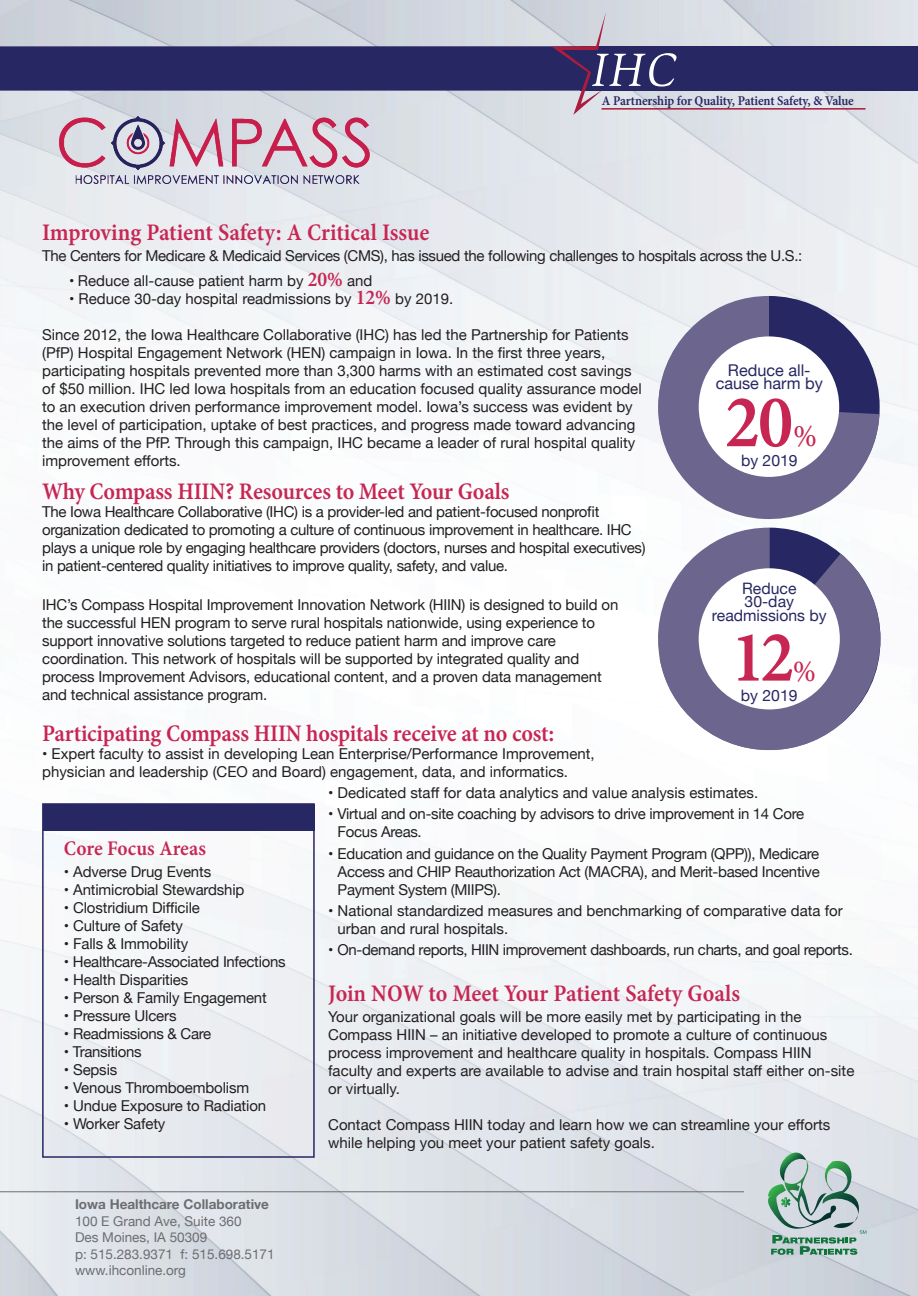
<style>
.page{position:relative;width:918px;height:1296px;background:#fff}
.page>*{position:absolute;margin:0;border:0;box-sizing:border-box;transform-origin:0 0}
.t1{font:75.3px "Minion Pro Semibold Cn Capt";color:#c72653}
.t2{font:73.05px "Minion Pro Semibold Cn Capt";color:#c72653}
.t3{font:31.65px "Minion Pro";color:#c72653}
.t4{font:30.75px "Minion Pro";color:#c72653}
.t5{font:24px "Minion Pro Semibold Cn Capt";letter-spacing:-.01em;color:#c72653}
.t6{font:21px "Minion Pro Semibold Cn Capt";color:#c72653}
.t7{font:16.2px/13.8px "Helvetica Neue";color:#272763;text-align:center}
.t8{font:15.75px/13.4px "Helvetica Neue";color:#272763;text-align:center}
.t9{font:15px/18px "Helvetica Neue";letter-spacing:-.01em;color:#231f20}
.t10{font:13.5px/16.5px "Helvetica Neue";color:#6c6d70}
.t11{font:13.5px "Minion Pro Semibold Cn Capt";letter-spacing:-.01em;color:#272763}
.t12{font:700 13.5px "Helvetica Neue";color:#6c6d70}
.s1{font-family:"Minion Pro Semibold Cn Capt";font-size:21px;color:#c72653}
</style>
<div class="page">
<img style="left:0;top:0;width:918px;height:1296px">
<img style="left:54px;top:115px;width:321px;height:81px">
<svg style="left:768px;top:1153px;width:98px;height:102px;background:#a7bfb9"></svg>
<hr style="left:0;top:1191px;width:744px;height:1px;background:#6c6d70">
<div style="left:42px;top:803px;width:273px;height:355px;border:2px solid #272763"></div>
<div style="left:43px;top:804px;width:272px;height:27px;background:#272763"></div>
<div style="left:580px;top:46px;width:338px;height:45px;background:#272763"></div>
<hr style="left:602px;top:108px;width:263px;height:1px;background:#aa1d3d">
<svg style="left:0;top:12px;width:677px;height:103px;background:#8b8daa"></svg>
<svg style="left:645px;top:296px;width:235px;height:468px"></svg>
<svg style="left:660px;top:554px;width:234px;height:210px;fill:#6c658d"></svg>
<div style="left:699px;top:568px;width:141px;height:141px;background:#fff;border-radius:50%"></div>
<p class="t11" style="left:602px;top:92px;width:253px">A Partnership for Quality, Patient Safety, &amp; Value</p>
<h3 class="t5" style="left:42px;top:216px;width:389px">Improving Patient Safety: A Critical Issue</h3>
<p class="t9" style="left:42px;top:248px;width:762px">The Centers for Medicare &amp; Medicaid Services (CMS), has issued the following challenges to hospitals across the U.S.:</p>
<p class="t9" style="left:69px;top:272px;width:305px">• Reduce all-cause patient harm by <span class="s1">20%</span> and</p>
<p class="t9" style="left:69px;top:290px;width:386px">• Reduce 30-day hospital readmissions by <span class="s1">12%</span> by 2019.</p>
<p class="t9" style="left:42px;top:326px;width:601px">Since 2012, the Iowa Healthcare Collaborative (IHC) has led the Partnership for Patients (PfP) Hospital Engagement Network (HEN) campaign in Iowa. In the first three years, participating hospitals prevented more than 3,300 harms with an estimated cost savings of $50 million. IHC led Iowa hospitals from an education focused quality assurance model to an execution driven performance improvement model. Iowa’s success was evident by the level of participation, uptake of best practices, and progress made toward advancing the aims of the PfP. Through this campaign, IHC became a leader of rural hospital quality improvement efforts.</p>
<h3 class="t5" style="left:42px;top:475px;width:469px">Why Compass HIIN? Resources to Meet Your Goals</h3>
<p class="t9" style="left:42px;top:503px;width:605px">The Iowa Healthcare Collaborative (IHC) is a provider-led and patient-focused nonprofit organization dedicated to promoting a culture of continuous improvement in healthcare. IHC plays a unique role by engaging healthcare providers (doctors, nurses and hospital executives) in patient-centered quality initiatives to improve quality, safety, and value.</p>
<p class="t9" style="left:42px;top:597px;width:578px">IHC’s Compass Hospital Improvement Innovation Network (HIIN) is designed to build on the successful HEN program to serve rural hospitals nationwide, using experience to support innovative solutions targeted to reduce patient harm and improve care coordination. This network of hospitals will be supported by integrated quality and process Improvement Advisors, educational content, and a proven data management and technical assistance program.</p>
<h3 class="t5" style="left:42px;top:717px;width:514px">Participating Compass HIIN hospitals receive at no cost:</h3>
<p class="t9" style="left:42px;top:745px;width:554px">• Expert faculty to assist in developing Lean Enterprise/Performance Improvement, physician and leadership (CEO and Board) engagement, data, and informatics.</p>
<p class="t9" style="left:328px;top:785px;width:432px">• Dedicated staff for data analytics and value analysis estimates.</p>
<p class="t9" style="left:338px;top:806px;width:468px;text-indent:-9px">• Virtual and on-site coaching by advisors to drive improvement in 14 Core<br>Focus Areas.</p>
<p class="t9" style="left:338px;top:845px;width:484px;text-align:justify;text-indent:-9px">• Education and guidance on the Quality Payment Program (QPP)), Medicare Access and CHIP Reauthorization Act (MACRA), and Merit-based Incentive Payment System (MIIPS).</p>
<p class="t9" style="left:338px;top:902px;width:507px;text-indent:-9px">• National standardized measures and benchmarking of comparative data for urban and rural hospitals.</p>
<p class="t9" style="left:328px;top:942px;width:526px">• On-demand reports, HIIN improvement dashboards, run charts, and goal reports.</p>
<h3 class="t5" style="left:328px;top:976px;width:414px">Join NOW to Meet Your Patient Safety Goals</h3>
<p class="t9" style="left:328px;top:1008px;width:528px">Your organizational goals will be more easily met by participating in the Compass HIIN – an initiative developed to promote a culture of continuous process improvement and healthcare quality in hospitals. Compass HIIN faculty and experts are available to advise and train hospital staff either on-site or virtually.</p>
<p class="t9" style="left:328px;top:1116px;width:504px">Contact Compass HIIN today and learn how we can streamline your efforts while helping you meet your patient safety goals.</p>
<p class="t7" style="left:716px;top:364px;width:109px">Reduce all&shy;cause harm by</p>
<h1 class="t1" style="left:725px;top:370px;width:70px">20</h1>
<h3 class="t3" style="left:793px;top:415px;width:25px">%</h3>
<p class="t8" style="left:741px;top:455px;width:58px">by 2019</p>
<p class="t8" style="left:712px;top:583px;width:116px">Reduce<br>30-day readmissions by</p>
<h2 class="t2" style="left:731px;top:607px;width:65px">12</h2>
<h3 class="t4" style="left:793px;top:650px;width:25px">%</h3>
<p class="t8" style="left:741px;top:689px;width:58px">by 2019</p>
<h3 class="t6" style="left:64px;top:834px;width:144px">Core Focus Areas</h3>
<p class="t9" style="left:64px;top:863px;width:149px">• Adverse Drug Events</p>
<p class="t9" style="left:64px;top:881px;width:182px">• Antimicrobial Stewardship</p>
<p class="t9" style="left:64px;top:899px;width:137px">• Clostridium Difficile</p>
<p class="t9" style="left:64px;top:917px;width:120px">• Culture of Safety</p>
<p class="t9" style="left:64px;top:935px;width:126px">• Falls &amp; Immobility</p>
<p class="t9" style="left:64px;top:953px;width:223px">• Healthcare-Associated Infections</p>
<p class="t9" style="left:64px;top:971px;width:126px">• Health Disparities</p>
<p class="t9" style="left:64px;top:989px;width:204px">• Person &amp; Family Engagement</p>
<p class="t9" style="left:64px;top:1007px;width:114px">• Pressure Ulcers</p>
<p class="t9" style="left:64px;top:1025px;width:149px">• Readmissions &amp; Care</p>
<p class="t9" style="left:64px;top:1043px;width:79px">• Transitions</p>
<p class="t9" style="left:64px;top:1061px;width:55px">• Sepsis</p>
<p class="t9" style="left:64px;top:1079px;width:187px">• Venous Thromboembolism</p>
<p class="t9" style="left:64px;top:1097px;width:204px">• Undue Exposure to Radiation</p>
<p class="t9" style="left:64px;top:1115px;width:103px">• Worker Safety</p>
<p class="t12" style="left:75px;top:1194px;width:195px">Iowa Healthcare Collaborative</p>
<p class="t10" style="left:75px;top:1213px;width:201px">100 E Grand Ave, Suite 360<br>Des Moines, IA 50309<br>p: 515.283.9371 f: 515.698.5171 www.ihconline.org</p>
</div>
